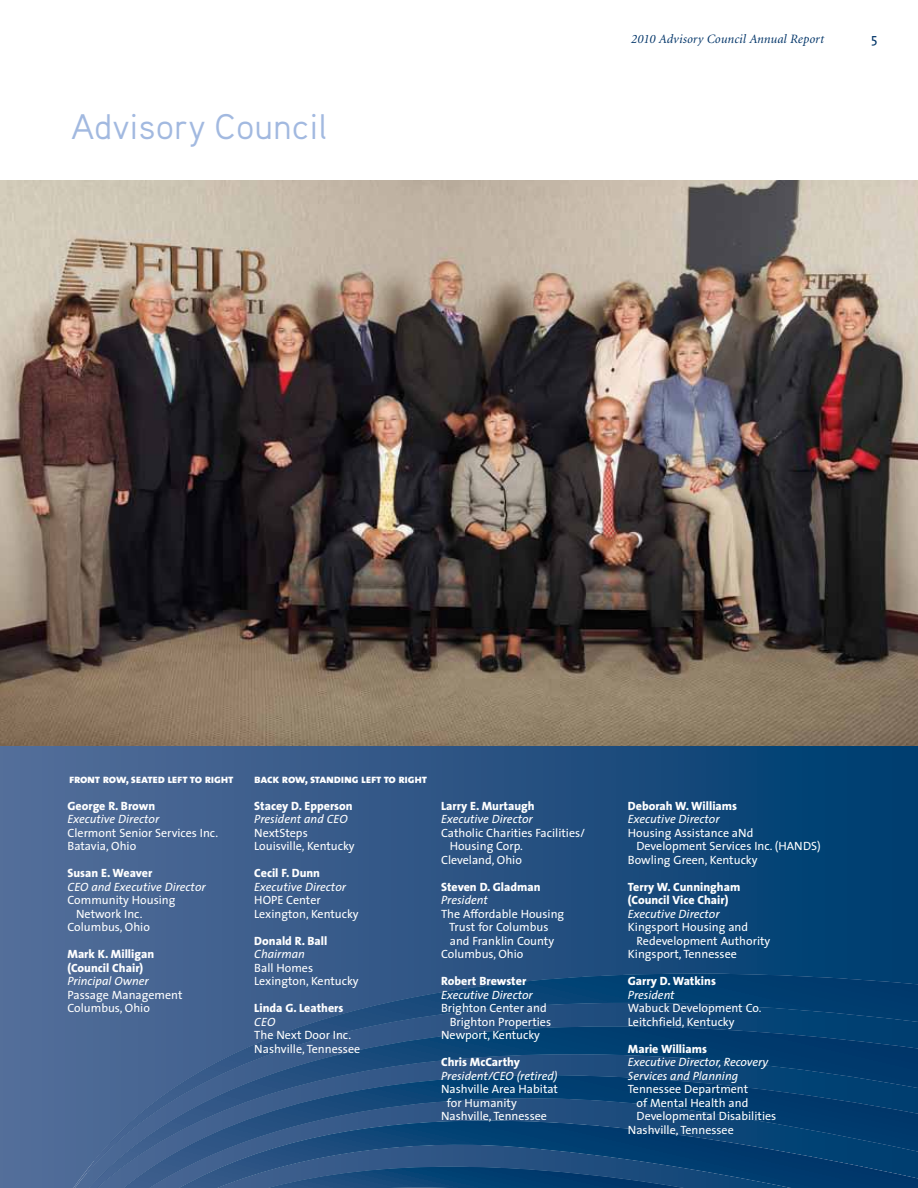
<style>
.page{position:relative;width:918px;height:1188px;background:#fff}
.page>*{position:absolute;margin:0;border:0;box-sizing:border-box;transform-origin:0 0}
.t1{font:35.55px "Aaux Pro";color:#a2b9e0}
.t2{font:13.5px "The Sans";color:#003468}
.t3{font:italic 12.75px "Minion";letter-spacing:.01em;color:#003468}
.t4{font:12px/13.5px "The Sans";color:#fff}
.t5{font:italic 12px/13.5px "The Sans";color:#fff}
.t6{font:800 12px/13.5px "The Sans";color:#fff}
.t7{font:12px "The Sans Extra Bold Caps";letter-spacing:-.02em;color:#fff}
</style>
<div class="page">
<div style="left:0;top:729px;width:918px;height:459px;background:linear-gradient(to right,#586e99,#003c6f)"></div>
<svg style="left:73px;top:974px;width:845px;height:214px;background:#235181"></svg>
<svg style="left:89px;top:1027px;width:829px;height:161px;background:#1b4c7c"></svg>
<img style="left:0;top:180px;width:918px;height:565px">
<h1 class="t1" style="left:71px;top:104px;width:257px">Advisory Council</h1>
<p class="t3" style="left:631px;top:32px;width:194px">2010 Advisory Council Annual Report</p>
<p class="t2" style="left:871px;top:27px;width:8px">5</p>
<p class="t7" style="left:69px;top:768px;width:166px">front row, seated left to right</p>
<p class="t6" style="left:68px;top:799px;width:89px">George R. Brown</p>
<p class="t5" style="left:68px;top:812px;width:93px">Executive Director</p>
<p class="t4" style="left:68px;top:825px;width:152px">Clermont Senior Services Inc.<br>Batavia, Ohio</p>
<p class="t6" style="left:68px;top:866px;width:86px">Susan E. Weaver</p>
<p class="t5" style="left:68px;top:879px;width:140px">CEO and Executive Director</p>
<p class="t4" style="left:68px;top:893px;width:110px">Community Housing</p>
<p class="t4" style="left:76px;top:906px;width:68px">Network Inc.</p>
<p class="t4" style="left:68px;top:920px;width:84px">Columbus, Ohio</p>
<p class="t6" style="left:68px;top:947px;width:88px">Mark K. Milligan (Council Chair)</p>
<p class="t5" style="left:68px;top:974px;width:83px">Principal Owner</p>
<p class="t4" style="left:68px;top:987px;width:116px">Passage Management<br>Columbus, Ohio</p>
<p class="t7" style="left:254px;top:768px;width:174px">back row, standing left to right</p>
<p class="t6" style="left:254px;top:799px;width:100px">Stacey D. Epperson</p>
<p class="t5" style="left:254px;top:812px;width:95px">President and CEO</p>
<p class="t4" style="left:254px;top:825px;width:102px">NextSteps<br>Louisville, Kentucky</p>
<p class="t6" style="left:254px;top:866px;width:67px">Cecil F. Dunn</p>
<p class="t5" style="left:254px;top:879px;width:93px">Executive Director</p>
<p class="t4" style="left:254px;top:893px;width:106px">HOPE Center<br>Lexington, Kentucky</p>
<p class="t6" style="left:254px;top:934px;width:75px">Donald R. Ball</p>
<p class="t5" style="left:254px;top:947px;width:52px">Chairman</p>
<p class="t4" style="left:254px;top:960px;width:106px">Ball Homes<br>Lexington, Kentucky</p>
<p class="t6" style="left:254px;top:1001px;width:91px">Linda G. Leathers</p>
<p class="t5" style="left:254px;top:1014px;width:23px">CEO</p>
<p class="t4" style="left:254px;top:1028px;width:107px">The Next Door Inc.<br>Nashville, Tennessee</p>
<p class="t6" style="left:441px;top:799px;width:95px">Larry E. Murtaugh</p>
<p class="t5" style="left:441px;top:812px;width:93px">Executive Director</p>
<p class="t4" style="left:441px;top:825px;width:146px">Catholic Charities Facilities/</p>
<p class="t4" style="left:450px;top:839px;width:75px">Housing Corp.</p>
<p class="t4" style="left:441px;top:852px;width:82px">Cleveland, Ohio</p>
<p class="t6" style="left:441px;top:880px;width:101px">Steven D. Gladman</p>
<p class="t5" style="left:441px;top:893px;width:48px">President</p>
<p class="t4" style="left:441px;top:906px;width:125px">The Affordable Housing</p>
<p class="t4" style="left:449px;top:920px;width:101px">Trust for Columbus</p>
<p class="t4" style="left:450px;top:933px;width:106px">and Franklin County</p>
<p class="t4" style="left:441px;top:947px;width:84px">Columbus, Ohio</p>
<p class="t6" style="left:441px;top:974px;width:87px">Robert Brewster</p>
<p class="t5" style="left:441px;top:987px;width:93px">Executive Director</p>
<p class="t4" style="left:441px;top:1001px;width:107px">Brighton Center and</p>
<p class="t4" style="left:450px;top:1014px;width:103px">Brighton Properties</p>
<p class="t4" style="left:441px;top:1028px;width:100px">Newport, Kentucky</p>
<p class="t6" style="left:441px;top:1055px;width:81px">Chris McCarthy</p>
<p class="t5" style="left:441px;top:1068px;width:118px">President/CEO (retired)</p>
<p class="t4" style="left:441px;top:1082px;width:118px">Nashville Area Habitat</p>
<p class="t4" style="left:447px;top:1095px;width:71px">for Humanity</p>
<p class="t4" style="left:441px;top:1109px;width:107px">Nashville, Tennessee</p>
<p class="t6" style="left:628px;top:799px;width:111px">Deborah W. Williams</p>
<p class="t5" style="left:628px;top:812px;width:93px">Executive Director</p>
<p class="t4" style="left:628px;top:826px;width:127px">Housing Assistance aNd</p>
<p class="t4" style="left:636px;top:839px;width:186px">Development Services Inc. (HANDS)</p>
<p class="t4" style="left:628px;top:853px;width:131px">Bowling Green, Kentucky</p>
<p class="t6" style="left:628px;top:880px;width:114px">Terry W. Cunningham (Council Vice Chair)</p>
<p class="t5" style="left:628px;top:907px;width:93px">Executive Director</p>
<p class="t4" style="left:628px;top:920px;width:122px">Kingsport Housing and</p>
<p class="t4" style="left:637px;top:934px;width:135px">Redevelopment Authority</p>
<p class="t4" style="left:628px;top:947px;width:110px">Kingsport, Tennessee</p>
<p class="t6" style="left:628px;top:974px;width:90px">Garry D. Watkins</p>
<p class="t5" style="left:628px;top:988px;width:48px">President</p>
<p class="t4" style="left:628px;top:1001px;width:135px">Wabuck Development Co.<br>Leitchfield, Kentucky</p>
<p class="t6" style="left:628px;top:1042px;width:81px">Marie Williams</p>
<p class="t5" style="left:628px;top:1055px;width:142px">Executive Director, Recovery<br>Services and Planning</p>
<p class="t4" style="left:628px;top:1082px;width:122px">Tennessee Department</p>
<p class="t4" style="left:637px;top:1096px;width:113px">of Mental Health and</p>
<p class="t4" style="left:637px;top:1109px;width:141px">Developmental Disabilities</p>
<p class="t4" style="left:628px;top:1123px;width:107px">Nashville, Tennessee</p>
</div>
